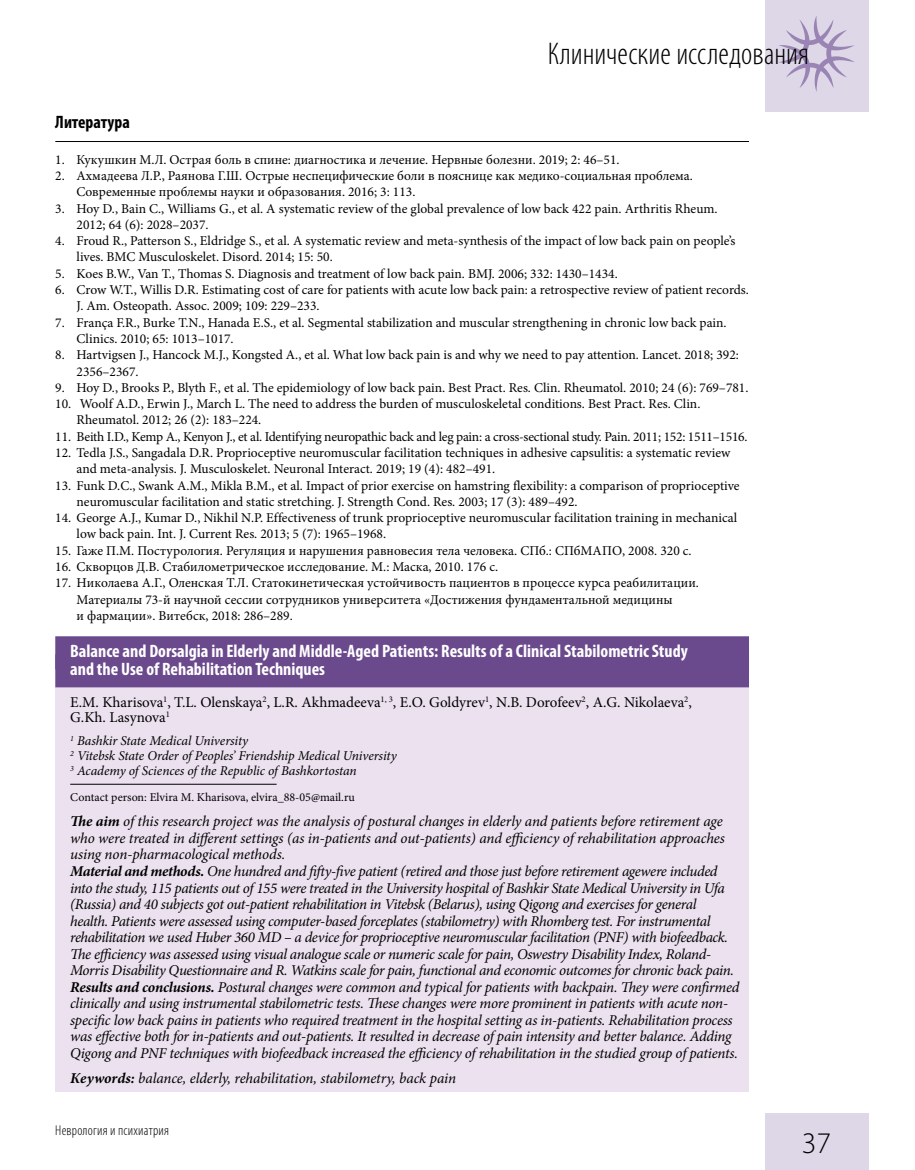
<style>
.page{position:relative;width:915px;height:1170px;background:#fff}
.page>*{position:absolute;margin:0;border:0;box-sizing:border-box;transform-origin:0 0}
.t1{font:300 condensed 31.5px "Myriad Pro";color:#000}
.t2{font:300 30px "Myriad Pro";color:#000}
.t3{font:700 condensed 18px/18px "Myriad Pro";color:#fff}
.t4{font:700 condensed 18px "Myriad Pro";color:#000}
.t5{font:italic 15px/16.5px "Minion Pro";letter-spacing:-.02em;color:#000}
.t6{font:15px/15px "Minion Pro";color:#000}
.t7{font:300 condensed 14.25px "Myriad Pro";letter-spacing:.015em;color:#000}
.t8{font:13.5px/16.4px "Minion Pro";color:#000}
.t9{font:italic 13.5px/15px "Minion Pro";letter-spacing:-.01em;color:#000}
.t10{font:13.5px "Minion Pro";letter-spacing:-.02em;color:#000}
.t11{font:12px "Minion Pro";color:#000}
.s1{font-weight:700}
</style>
<div class="page">
<div style="left:764px;top:1113px;width:103px;height:56px;background:#ddd7e8"></div>
<div style="left:764px;top:0;width:103px;height:111px;background:#ddd7e8"></div>
<svg style="left:779px;top:16px;width:75px;height:76px"></svg>
<hr style="left:55px;top:141px;width:693px;height:1px;background:#000">
<div style="left:55px;top:636px;width:693px;height:455px;background:#ebe1ef"></div>
<div style="left:55px;top:636px;width:693px;height:33px;background:#6b498d"></div>
<div style="left:55px;top:654px;width:693px;height:33px;background:#6b498d"></div>
<hr style="left:70px;top:784px;width:206px;height:1px;background:#000">
<h1 class="t1" style="left:547px;top:35px;width:263px">Клинические исследования</h1>
<h3 class="t4" style="left:55px;top:111px;width:76px">Литература</h3>
<p class="t8" style="left:55px;top:151px;width:565px">1. Кукушкин М.Л. Острая боль в спине: диагностика и лечение. Нервные болезни. 2019; 2: 46–51.</p>
<p class="t8" style="left:77px;top:167px;width:617px;text-indent:-21px">2. Ахмадеева Л.Р., Раянова Г.Ш. Острые неспецифические боли в пояснице как медико-социальная проблема.<br>Cовременные проблемы науки и образования. 2016; 3: 113.</p>
<p class="t8" style="left:77px;top:200px;width:642px;text-indent:-21px">3. Hoy D., Bain C., Williams G., et al. A systematic review of the global prevalence of low back 422 pain. Arthritis Rheum.<br>2012; 64 (6): 2028–2037.</p>
<p class="t8" style="left:77px;top:233px;width:660px;text-indent:-21px">4. Froud R., Patterson S., Eldridge S., et al. A systematic review and meta-synthesis of the impact of low back pain on people’s lives. BMC Musculoskelet. Disord. 2014; 15: 50.</p>
<p class="t8" style="left:55px;top:265px;width:563px">5. Koes B.W., Van T., Thomas S. Diagnosis and treatment of low back pain. BMJ. 2006; 332: 1430–1434.</p>
<p class="t8" style="left:77px;top:281px;width:673px;text-indent:-21px">6. Crow W.T., Willis D.R. Estimating cost of care for patients with acute low back pain: a retrospective review of patient records.<br>J. Am. Osteopath. Assoc. 2009; 109: 229–233.</p>
<p class="t8" style="left:77px;top:314px;width:651px;text-indent:-21px">7. França F.R., Burke T.N., Hanada E.S., et al. Segmental stabilization and muscular strengthening in chronic low back pain.<br>Clinics. 2010; 65: 1013–1017.</p>
<p class="t8" style="left:77px;top:347px;width:663px;text-indent:-21px">8. Hartvigsen J., Hancock M.J., Kongsted A., et al. What low back pain is and why we need to pay attention. Lancet. 2018; 392:<br>2356–2367.</p>
<p class="t8" style="left:55px;top:379px;width:694px">9. Hoy D., Brooks P., Blyth F., et al. The epidemiology of low back pain. Best Pract. Res. Clin. Rheumatol. 2010; 24 (6): 769–781.</p>
<p class="t8" style="left:77px;top:395px;width:625px;text-indent:-21px">10. Woolf A.D., Erwin J., March L. The need to address the burden of musculoskeletal conditions. Best Pract. Res. Clin.<br>Rheumatol. 2012; 26 (2): 183–224.</p>
<p class="t10" style="left:55px;top:427px;width:693px">11. Beith I.D., Kemp A., Kenyon J., et al. Identifying neuropathic back and leg pain: a cross-sectional study. Pain. 2011; 152: 1511–1516.</p>
<p class="t8" style="left:77px;top:444px;width:655px;text-indent:-21px">12. Tedla J.S., Sangadala D.R. Proprioceptive neuromuscular facilitation techniques in adhesive capsulitis: a systematic review and meta-analysis. J. Musculoskelet. Neuronal Interact. 2019; 19 (4): 482–491.</p>
<p class="t8" style="left:77px;top:477px;width:664px;text-indent:-21px">13. Funk D.C., Swank A.M., Mikla B.M., et al. Impact of prior exercise on hamstring flexibility: a comparison of proprioceptive neuromuscular facilitation and static stretching. J. Strength Cond. Res. 2003; 17 (3): 489–492.</p>
<p class="t8" style="left:77px;top:509px;width:662px;text-indent:-21px">14. George A.J., Kumar D., Nikhil N.P. Effectiveness of trunk proprioceptive neuromuscular facilitation training in mechanical low back pain. Int. J. Current Res. 2013; 5 (7): 1965–1968.</p>
<p class="t8" style="left:55px;top:542px;width:637px">15. Гаже П.М. Постурология. Регуляция и нарушения равновесия тела человека. СПб.: СПбМАПО, 2008. 320 с.</p>
<p class="t8" style="left:55px;top:558px;width:444px">16. Скворцов Д.В. Стабилометрическое исследование. М.: Маска, 2010. 176 с.</p>
<p class="t8" style="left:77px;top:575px;width:623px;text-indent:-21px">17. Николаева А.Г., Оленская Т.Л. Статокинетическая устойчивость пациентов в процессе курса реабилитации.<br>Материалы 73-й научной сессии сотрудников университета «Достижения фундаментальной медицины<br>и фармации». Витебск, 2018: 286–289.</p>
<h3 class="t3" style="left:70px;top:641px;width:619px">Balance and Dorsalgia in Elderly and Middle-Aged Patients: Results of a Clinical Stabilometric Study and the Use of Rehabilitation Techniques</h3>
<p class="t6" style="left:70px;top:694px;width:623px">E.M. Kharisova<sup>1</sup>, T.L. Olenskaya<sup>2</sup>, L.R. Akhmadeeva<sup>1,</sup> <sup>3</sup>, E.O. Goldyrev<sup>1</sup>, N.B. Dorofeev<sup>2</sup>, A.G. Nikolaeva<sup>2</sup>,<br>G.Kh. Lasynova<sup>1</sup></p>
<p class="t9" style="left:70px;top:733px;width:328px"><sup>1</sup> Bashkir State Medical University<br><sup>2</sup> Vitebsk State Order of Peoples’ Friendship Medical University<br><sup>3</sup> Academy of Sciences of the Republic of Bashkortostan</p>
<p class="t11" style="left:70px;top:789px;width:286px">Contact person: Elvira M. Kharisova, elvira_88-05@mail.ru</p>
<p class="t5" style="left:70px;top:813px;width:670px"><span class="s1">The aim</span> of this research project was the analysis of postural changes in elderly and patients before retirement age who were treated in different settings (as in-patients and out-patients) and efficiency of rehabilitation approaches using non-pharmacological methods.<br><span class="s1">Material and methods.</span> One hundred and fifty-five patient (retired and those just before retirement agewere included into the study, 115 patients out of 155 were treated in the University hospital of Bashkir State Medical University in Ufa (Russia) and 40 subjects got out-patient rehabilitation in Vitebsk (Belarus), using Qigong and exercises for general<br>health. Patients were assessed using computer-based forceplates (stabilometry) with Rhomberg test. For instrumental rehabilitation we used Huber 360 MD – a device for proprioceptive neuromuscular facilitation (PNF) with biofeedback.<br>The efficiency was assessed using visual analogue scale or numeric scale for pain, Oswestry Disability Index, Roland-Morris Disability Questionnaire and R. Watkins scale for pain, functional and economic outcomes for chronic back pain.<br><span class="s1">Results and conclusions.</span> Postural changes were common and typical for patients with backpain. They were confirmed clinically and using instrumental stabilometric tests. These changes were more prominent in patients with acute non&shy;specific low back pains in patients who required treatment in the hospital setting as in-patients. Rehabilitation process was effective both for in-patients and out-patients. It resulted in decrease of pain intensity and better balance. Adding Qigong and PNF techniques with biofeedback increased the efficiency of rehabilitation in the studied group of patients.</p>
<p class="t5" style="left:70px;top:1069px;width:387px"><span class="s1">Кeywords:</span> balance, elderly, rehabilitation, stabilometry, back pain</p>
<p class="t7" style="left:55px;top:1121px;width:115px">Неврология и психиатрия</p>
<h2 class="t2" style="left:801px;top:1126px;width:31px">37</h2>
</div>
